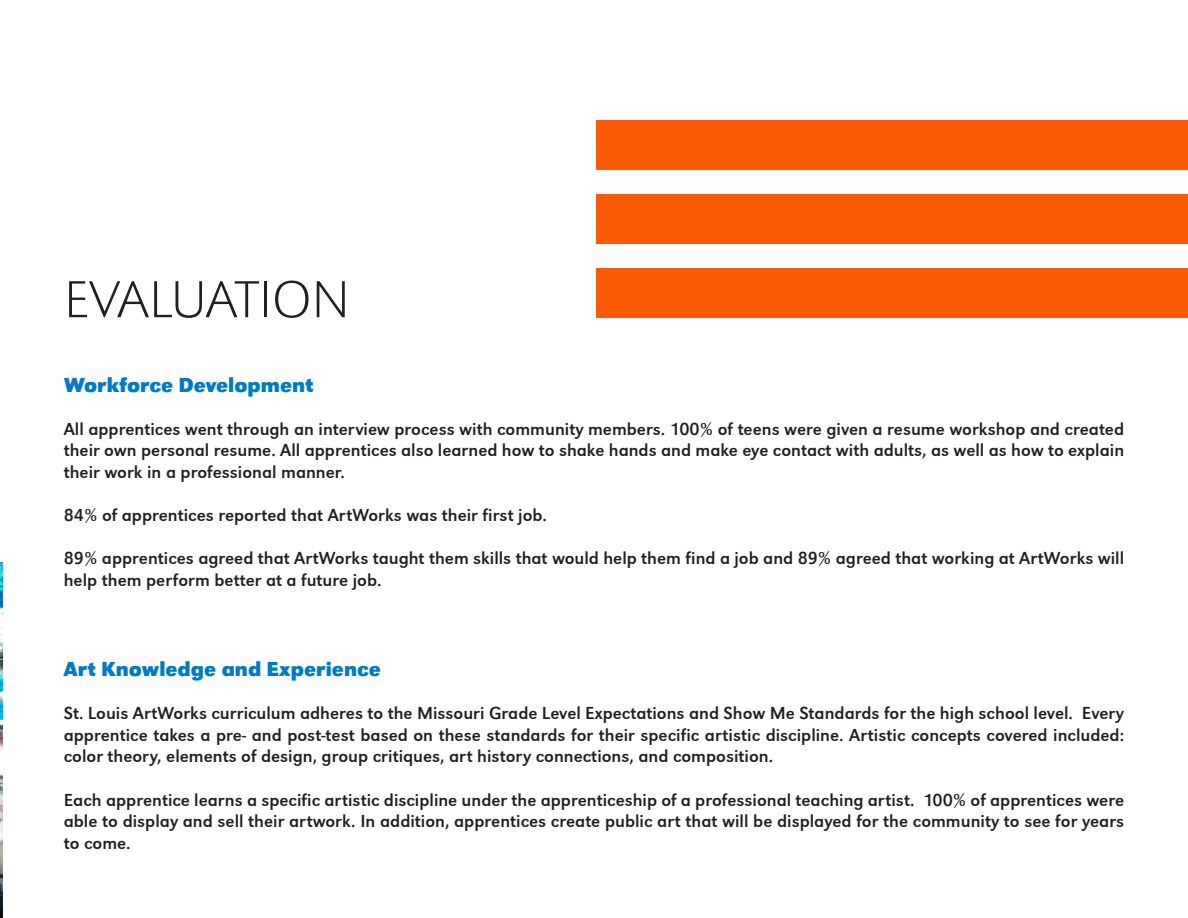
<style>
.page{position:relative;width:1188px;height:918px;background:#fff}
.page>*{position:absolute;margin:0;border:0;box-sizing:border-box;transform-origin:0 0}
.Main_text_black{font:54px "URW Grotesk T Extr Ligh";color:#231f20}
.t1{font:700 21px "URW Grotesk T";color:#007ac2}
.t2{font:18px/21.6px "URW Grotesk T";color:#231f20;text-align:justify}
</style>
<div class="page">
<img style="left:0;top:562px;width:2px;height:356px">
<div style="left:596px;top:268px;width:592px;height:50px;background:#fa5905"></div>
<div style="left:596px;top:194px;width:592px;height:50px;background:#fa5905"></div>
<div style="left:596px;top:120px;width:592px;height:50px;background:#fa5905"></div>
<p class="Main_text_black" style="left:64px;top:268px;width:288px">EVALUATION</p>
<p class="t1" style="left:64px;top:372px;width:251px">Workforce Development</p>
<p class="t2" style="left:64px;top:418px;width:1062px">All apprentices went through an interview process with community members. 100% of teens were given a resume workshop and created their own personal resume. All apprentices also learned how to shake hands and make eye contact with adults, as well as how to explain their work in a professional manner.</p>
<p class="t2" style="left:64px;top:504px;width:485px">84% of apprentices reported that ArtWorks was their first job.</p>
<p class="t2" style="left:64px;top:547px;width:1062px">89% apprentices agreed that ArtWorks taught them skills that would help them find a job and 89% agreed that working at ArtWorks will help them perform better at a future job.</p>
<p class="t1" style="left:64px;top:657px;width:319px">Art Knowledge and Experience</p>
<p class="t2" style="left:64px;top:702px;width:1062px">St. Louis ArtWorks curriculum adheres to the Missouri Grade Level Expectations and Show Me Standards for the high school level. Every apprentice takes a pre- and post-test based on these standards for their specific artistic discipline. Artistic concepts covered included: color theory, elements of design, group critiques, art history connections, and composition.</p>
<p class="t2" style="left:64px;top:789px;width:1062px">Each apprentice learns a specific artistic discipline under the apprenticeship of a professional teaching artist. 100% of apprentices were able to display and sell their artwork. In addition, apprentices create public art that will be displayed for the community to see for years to come.</p>
</div>
